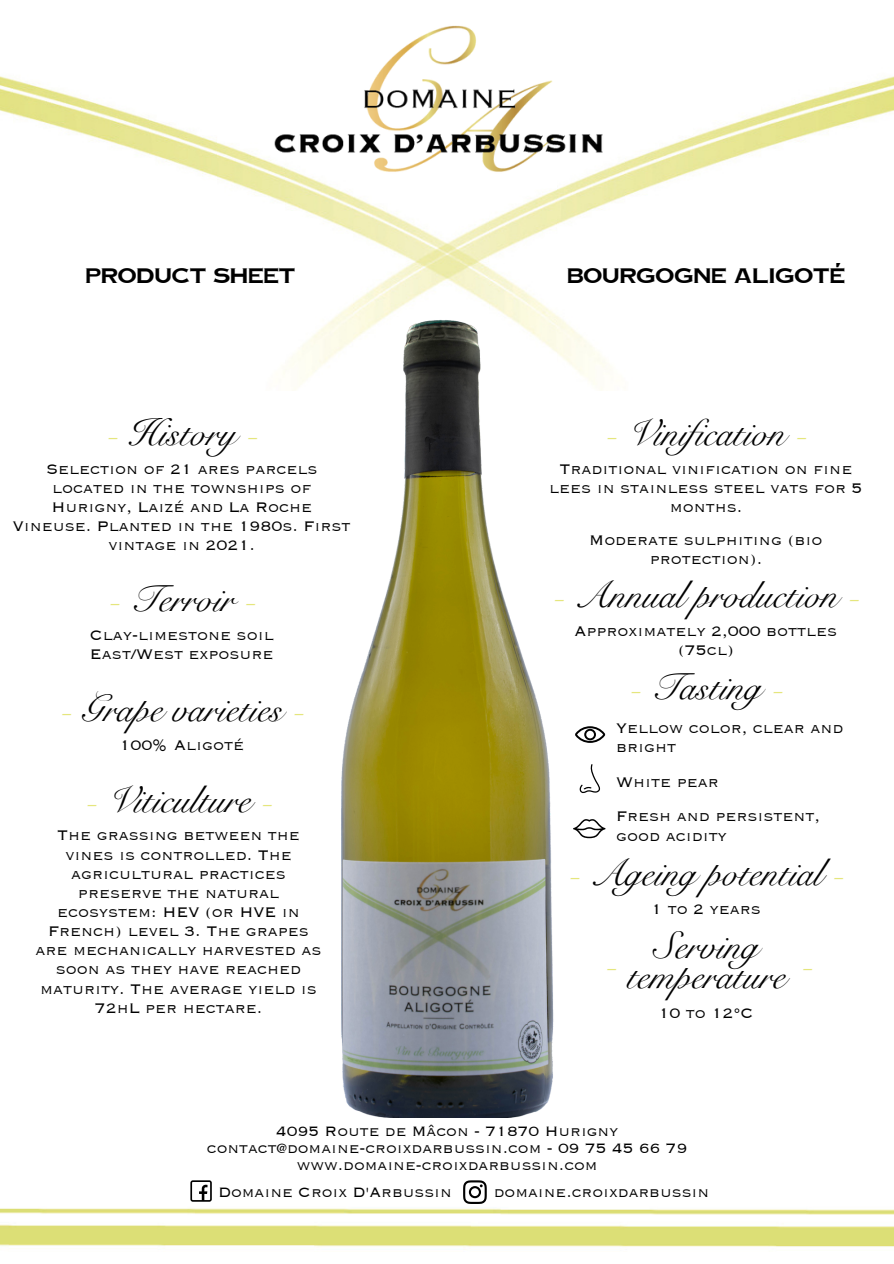
<style>
.page{position:relative;width:894px;height:1264px;background:#fff}
.page>*{position:absolute;margin:0;border:0;box-sizing:border-box;transform-origin:0 0}
.t1{font:37.5px/30.5px "Snell Roundhand";color:#000;text-align:center}
.t2{font:37.5px "Snell Roundhand";color:#e5e67d}
.t3{font:300 18px/19.2px "Copperplate Light S Si";color:#000;text-align:center}
.t4{font:700 18px "Copperplate Gothic";color:#000}
.t5{font:300 17.7px/17px "Copperplate Light S Si";color:#000;text-align:center}
.s1{color:#e5e67d}
</style>
<div class="page">
<img style="left:0;top:76px;width:893px;height:240px">
<img style="left:0;top:1117px;width:893px;height:133px">
<svg style="left:463px;top:1180px;width:23px;height:23px"></svg>
<svg style="left:190px;top:1180px;width:22px;height:21px"></svg>
<img style="left:155px;top:25px;width:583px;height:235px">
<img style="left:283px;top:316px;width:325px;height:801px">
<p class="t4" style="left:85px;top:262px;width:211px">PRODUCT SHEET</p>
<p class="t4" style="left:567px;top:262px;width:279px">BOURGOGNE ALIGOTÉ</p>
<h1 class="t1" style="left:106px;top:418px;width:154px"><span class="s1">-</span> History <span class="s1">-</span></h1>
<p class="t3" style="left:13px;top:458px;width:339px">Selection of 21 ares parcels located in the townships of<br>Hurigny, Laizé and La Roche<br>Vineuse. Planted in the 1980s. First vintage in 2021.</p>
<h1 class="t1" style="left:108px;top:584px;width:149px"><span class="s1">-</span> Terroir <span class="s1">-</span></h1>
<p class="t3" style="left:90px;top:624px;width:185px;text-align:left">Clay-limestone soil<br>East/West exposure</p>
<h1 class="t1" style="left:59px;top:694px;width:246px"><span class="s1">-</span> Grape varieties <span class="s1">-</span></h1>
<p class="t3" style="left:119px;top:733px;width:126px">100% Aligoté</p>
<h1 class="t1" style="left:85px;top:785px;width:189px"><span class="s1">-</span> Viticulture <span class="s1">-</span></h1>
<p class="t3" style="left:36px;top:824px;width:287px">The grassing between the vines is controlled. The agricultural practices preserve the natural ecosystem: HEV (or HVE in<br>French) level 3. The grapes are mechanically harvested as soon as they have reached maturity. The average yield is<br>72hL per hectare.</p>
<h1 class="t1" style="left:604px;top:418px;width:204px"><span class="s1">-</span> Vinification <span class="s1">-</span></h1>
<p class="t3" style="left:549px;top:458px;width:315px">Traditional vinification on fine lees in stainless steel vats for 5 months.</p>
<p class="t3" style="left:589px;top:529px;width:235px">Moderate sulphiting (bio protection).</p>
<h1 class="t1" style="left:552px;top:580px;width:309px"><span class="s1">-</span> Annual production <span class="s1">-</span></h1>
<p class="t3" style="left:574px;top:620px;width:264px">Approximately 2,000 bottles (75cl)</p>
<h1 class="t1" style="left:628px;top:671px;width:156px"><span class="s1">-</span> Tasting <span class="s1">-</span></h1>
<p class="t3" style="left:616px;top:717px;width:229px;text-align:left">Yellow color, clear and bright</p>
<p class="t3" style="left:616px;top:771px;width:104px">White pear</p>
<p class="t3" style="left:616px;top:805px;width:205px;text-align:left">Fresh and persistent, good acidity</p>
<h1 class="t1" style="left:567px;top:858px;width:278px"><span class="s1">-</span> Ageing potential <span class="s1">-</span></h1>
<p class="t3" style="left:651px;top:898px;width:111px">1 to 2 years</p>
<h1 class="t1" style="left:626px;top:931px;width:160px">Serving temperature</h1>
<p class="t3" style="left:658px;top:1002px;width:97px">10 to 12°C</p>
<h1 class="t2" style="left:604px;top:940px;width:14px">-</h1>
<h1 class="t2" style="left:800px;top:940px;width:14px">-</h1>
<p class="t5" style="left:207px;top:1121px;width:482px">4095 Route de Mâcon - 71870 Hurigny contact@domaine-croixdarbussin.com - 09 75 45 66 79 www.domaine-croixdarbussin.com</p>
<p class="t5" style="left:218px;top:1182px;width:235px">Domaine Croix D'Arbussin</p>
<p class="t5" style="left:493px;top:1182px;width:217px">domaine.croixdarbussin</p>
</div>
